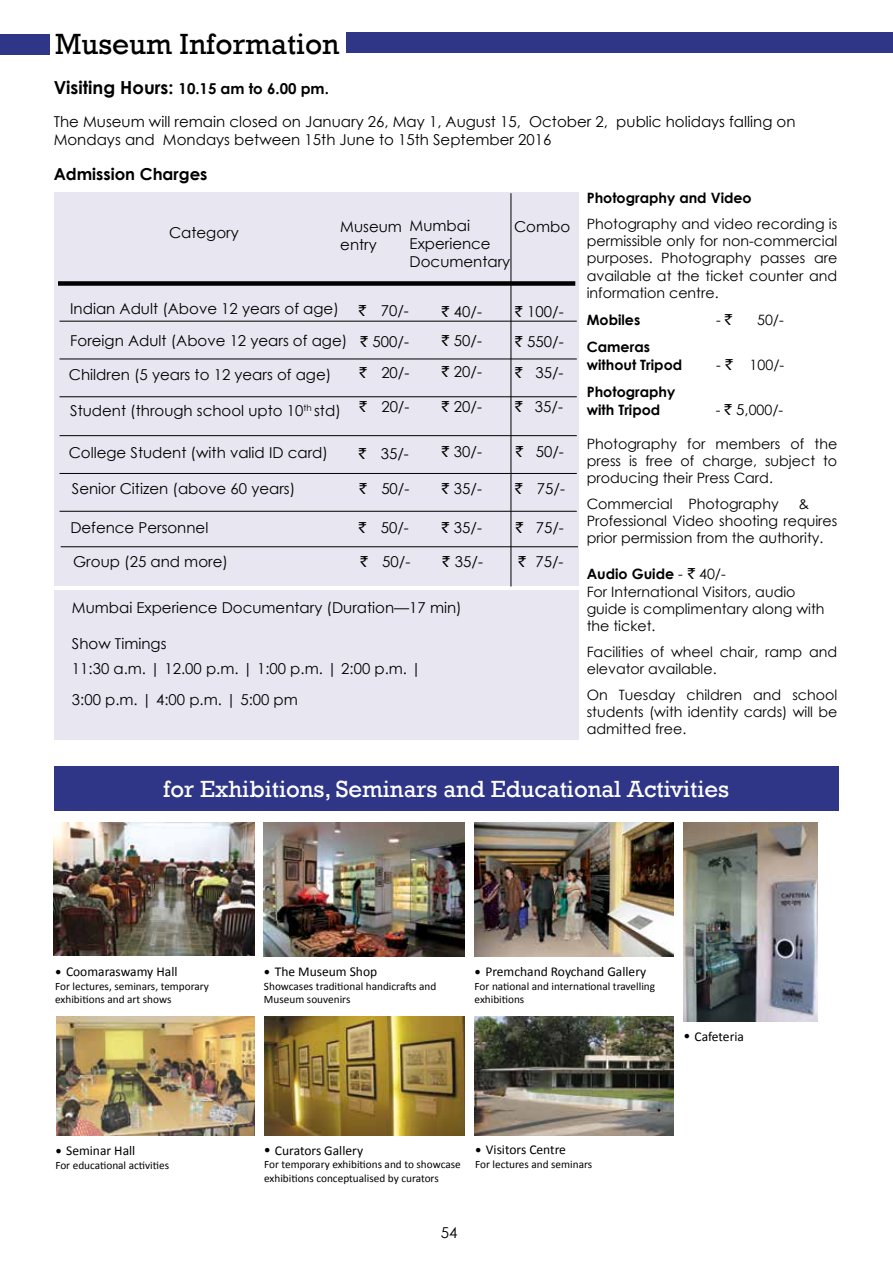
<style>
.page{position:relative;width:893px;height:1263px;background:#fff}
.page>*{position:absolute;margin:0;border:0;box-sizing:border-box;transform-origin:0 0}
.t1{font:30px "Rockwell";color:#000}
.t2{font:24px "Rockwell";color:#fff}
.t3{font:700 16.5px "Century Gothic";color:#000}
.t4{font:15px/18px "Century Gothic";color:#000}
.t5{font:700 15px "Century Gothic";color:#000}
.t6{font:14.25px/17.1px "Century Gothic";color:#000;text-align:justify}
.t7{font:700 14.25px/18px "Century Gothic";color:#000}
.t8{font:13.5px "Calibri";color:#000}
.t9{font:11.25px/13.5px "Calibri";color:#000}
.s1{font-size:18px}
.s2{font-family:"Rupee Foradian"}
.s3{font-family:"Rupee Foradian";font-size:15px}
.s4{font-size:15px}
.s5{font-weight:700}
.s6{font-family:"Times New Roman";font-size:18px}
</style>
<div class="page">
<div style="left:54px;top:192px;width:524px;height:394px;background:#e7e6f1"></div>
<img style="left:54px;top:823px;width:201px;height:132px">
<img style="left:264px;top:823px;width:201px;height:133px">
<img style="left:475px;top:823px;width:199px;height:133px">
<img style="left:264px;top:1017px;width:201px;height:118px">
<img style="left:475px;top:1017px;width:199px;height:118px">
<img style="left:56px;top:1017px;width:199px;height:118px">
<div style="left:54px;top:766px;width:785px;height:45px;background:#2f3587"></div>
<div style="left:54px;top:590px;width:524px;height:149px;background:#e7e6f1"></div>
<hr style="left:511px;top:193px;width:1px;height:393px;background:#000">
<div style="left:58px;top:281px;width:517px;height:5px;background:#000"></div>
<hr style="left:60px;top:321px;width:517px;height:1px;background:#000">
<hr style="left:60px;top:359px;width:517px;height:1px;background:#000">
<hr style="left:60px;top:396px;width:517px;height:1px;background:#000">
<hr style="left:60px;top:435px;width:517px;height:1px;background:#000">
<hr style="left:60px;top:473px;width:517px;height:1px;background:#000">
<hr style="left:60px;top:511px;width:517px;height:1px;background:#000">
<hr style="left:61px;top:546px;width:517px;height:1px;background:#000">
<img style="left:684px;top:823px;width:134px;height:199px">
<div style="left:346px;top:32px;width:547px;height:21px;background:#2f3587"></div>
<div style="left:0;top:34px;width:50px;height:21px;background:#2f3587"></div>
<h1 class="t1" style="left:55px;top:26px;width:286px">Museum Information</h1>
<p class="t5" style="left:54px;top:77px;width:277px"><span class="s1">Visiting Hours:</span> 10.15 am to 6.00 pm.</p>
<p class="t4" style="left:54px;top:112px;width:743px">The Museum will remain closed on January 26, May 1, August 15, October 2, public holidays falling on<br>Mondays and Mondays between 15th June to 15th September 2016</p>
<p class="t3" style="left:54px;top:161px;width:155px">Admission Charges</p>
<p class="t4" style="left:169px;top:224px;width:71px">Category</p>
<p class="t4" style="left:340px;top:217px;width:63px">Museum entry</p>
<p class="t4" style="left:410px;top:216px;width:102px">Mumbai<br>Experience<br>Documentary</p>
<p class="t4" style="left:514px;top:217px;width:58px">Combo</p>
<p class="t4" style="left:70px;top:299px;width:270px">Indian Adult (Above 12 years of age)</p>
<p class="t4" style="left:359px;top:301px;width:51px"><span class="s2">`</span> 70/-</p>
<p class="t4" style="left:442px;top:302px;width:42px"><span class="s2">`</span> 40/-</p>
<p class="t4" style="left:515px;top:302px;width:50px"><span class="s2">`</span> 100/-</p>
<p class="t4" style="left:70px;top:331px;width:340px">Foreign Adult (Above 12 years of age) <span class="s2">`</span> 500/-</p>
<p class="t4" style="left:442px;top:331px;width:42px"><span class="s2">`</span> 50/-</p>
<p class="t4" style="left:515px;top:332px;width:50px"><span class="s2">`</span> 550/-</p>
<p class="t4" style="left:69px;top:365px;width:264px">Children (5 years to 12 years of age)</p>
<p class="t4" style="left:360px;top:363px;width:51px"><span class="s2">`</span> 20/-</p>
<p class="t4" style="left:442px;top:363px;width:42px"><span class="s2">`</span> 20/-</p>
<p class="t4" style="left:515px;top:363px;width:50px"><span class="s2">`</span> 35/-</p>
<p class="t4" style="left:70px;top:401px;width:341px">Student (through school upto 10<sup>th</sup> std) <sup>`</sup> 20/-</p>
<p class="t4" style="left:442px;top:397px;width:42px"><span class="s2">`</span> 20/-</p>
<p class="t4" style="left:515px;top:397px;width:50px"><span class="s2">`</span> 35/-</p>
<p class="t4" style="left:69px;top:444px;width:261px">College Student (with valid ID card)</p>
<p class="t4" style="left:359px;top:445px;width:51px"><span class="s2">`</span> 35/-</p>
<p class="t4" style="left:442px;top:443px;width:42px"><span class="s2">`</span> 30/-</p>
<p class="t4" style="left:516px;top:443px;width:50px"><span class="s2">`</span> 50/-</p>
<p class="t4" style="left:72px;top:479px;width:225px">Senior Citizen (above 60 years)</p>
<p class="t4" style="left:360px;top:480px;width:51px"><span class="s2">`</span> 50/-</p>
<p class="t4" style="left:442px;top:480px;width:42px"><span class="s2">`</span> 35/-</p>
<p class="t4" style="left:515px;top:480px;width:51px"><span class="s2">`</span> 75/-</p>
<p class="t4" style="left:70px;top:518px;width:139px">Defence Personnel</p>
<p class="t4" style="left:359px;top:518px;width:51px"><span class="s2">`</span> 50/-</p>
<p class="t4" style="left:442px;top:518px;width:42px"><span class="s2">`</span> 35/-</p>
<p class="t4" style="left:516px;top:518px;width:50px"><span class="s2">`</span> 75/-</p>
<p class="t4" style="left:73px;top:552px;width:156px">Group (25 and more)</p>
<p class="t4" style="left:360px;top:552px;width:51px"><span class="s2">`</span> 50/-</p>
<p class="t4" style="left:443px;top:552px;width:42px"><span class="s2">`</span> 35/-</p>
<p class="t4" style="left:518px;top:552px;width:47px"><span class="s2">`</span> 75/-</p>
<p class="t4" style="left:72px;top:599px;width:391px">Mumbai Experience Documentary (Duration—17 min)</p>
<p class="t4" style="left:72px;top:631px;width:351px;line-height:25.2px">Show Timings<br>11:30 a.m. | 12.00 p.m. | 1:00 p.m. | 2:00 p.m. |</p>
<p class="t4" style="left:72px;top:690px;width:228px">3:00 p.m. | 4:00 p.m. | 5:00 pm</p>
<p class="t7" style="left:587px;top:188px;width:167px">Photography and Video</p>
<p class="t6" style="left:587px;top:215px;width:252px">Photography and video recording is permissible only for non-commercial purposes. Photography passes are available at the ticket counter and information centre.</p>
<p class="t7" style="left:587px;top:310px;width:55px">Mobiles</p>
<p class="t6" style="left:716px;top:311px;width:18px">- <span class="s3">`</span></p>
<p class="t6" style="left:757px;top:311px;width:28px">50/-</p>
<p class="t7" style="left:587px;top:337px;width:97px">Cameras without Tripod</p>
<p class="t6" style="left:716px;top:356px;width:70px">- <span class="s3">`</span> 100/-</p>
<p class="t7" style="left:587px;top:382px;width:90px">Photography with Tripod</p>
<p class="t6" style="left:716px;top:401px;width:69px">- <span class="s3">`</span> <span class="s4">5,</span>000/-</p>
<p class="t6" style="left:587px;top:435px;width:252px">Photography for members of the press is free of charge, subject to producing their Press Card.</p>
<p class="t6" style="left:587px;top:495px;width:193px">Commercial Photography</p>
<p class="t6" style="left:587px;top:495px;width:252px;text-align:left;text-indent:212px">&amp;<br>Professional Video shooting requires prior permission from the authority.</p>
<p class="t6" style="left:587px;top:565px;width:239px;text-align:left"><span class="s5">Audio Guide</span> - <span class="s3">`</span> 40/-<br>For International Visitors, audio guide is complimentary along with the ticket.</p>
<p class="t6" style="left:587px;top:643px;width:252px">Facilities of wheel chair, ramp and elevator available.</p>
<p class="t6" style="left:587px;top:686px;width:252px">On Tuesday children and school students (with identity cards) will be admitted free.</p>
<h2 class="t2" style="left:163px;top:775px;width:568px">for Exhibitions, Seminars and Educational Activities</h2>
<p class="t8" style="left:55px;top:963px;width:124px"><span class="s6">•</span> Coomaraswamy Hall</p>
<p class="t9" style="left:55px;top:979px;width:155px">For lectures, seminars, temporary exhibitions and art shows</p>
<p class="t8" style="left:55px;top:1142px;width:81px"><span class="s6">•</span> Seminar Hall</p>
<p class="t9" style="left:55px;top:1158px;width:115px">For educational activities</p>
<p class="t8" style="left:264px;top:963px;width:115px"><span class="s6">•</span> The Museum Shop</p>
<p class="t9" style="left:264px;top:979px;width:174px">Showcases traditional handicrafts and<br>Museum souvenirs</p>
<p class="t8" style="left:475px;top:963px;width:173px"><span class="s6">•</span> Premchand Roychand Gallery</p>
<p class="t9" style="left:475px;top:979px;width:182px">For national and international travelling exhibitions</p>
<p class="t8" style="left:684px;top:1028px;width:62px"><span class="s6">•</span> Cafeteria</p>
<p class="t8" style="left:264px;top:1142px;width:100px"><span class="s6">•</span> Curators Gallery</p>
<p class="t9" style="left:264px;top:1157px;width:198px">For temporary exhibitions and to showcase exhibitions conceptualised by curators</p>
<p class="t8" style="left:475px;top:1141px;width:92px"><span class="s6">•</span> Visitors Centre</p>
<p class="t9" style="left:475px;top:1156px;width:119px">For lectures and seminars</p>
<p class="t4" style="left:441px;top:1223px;width:18px">54</p>
</div>
